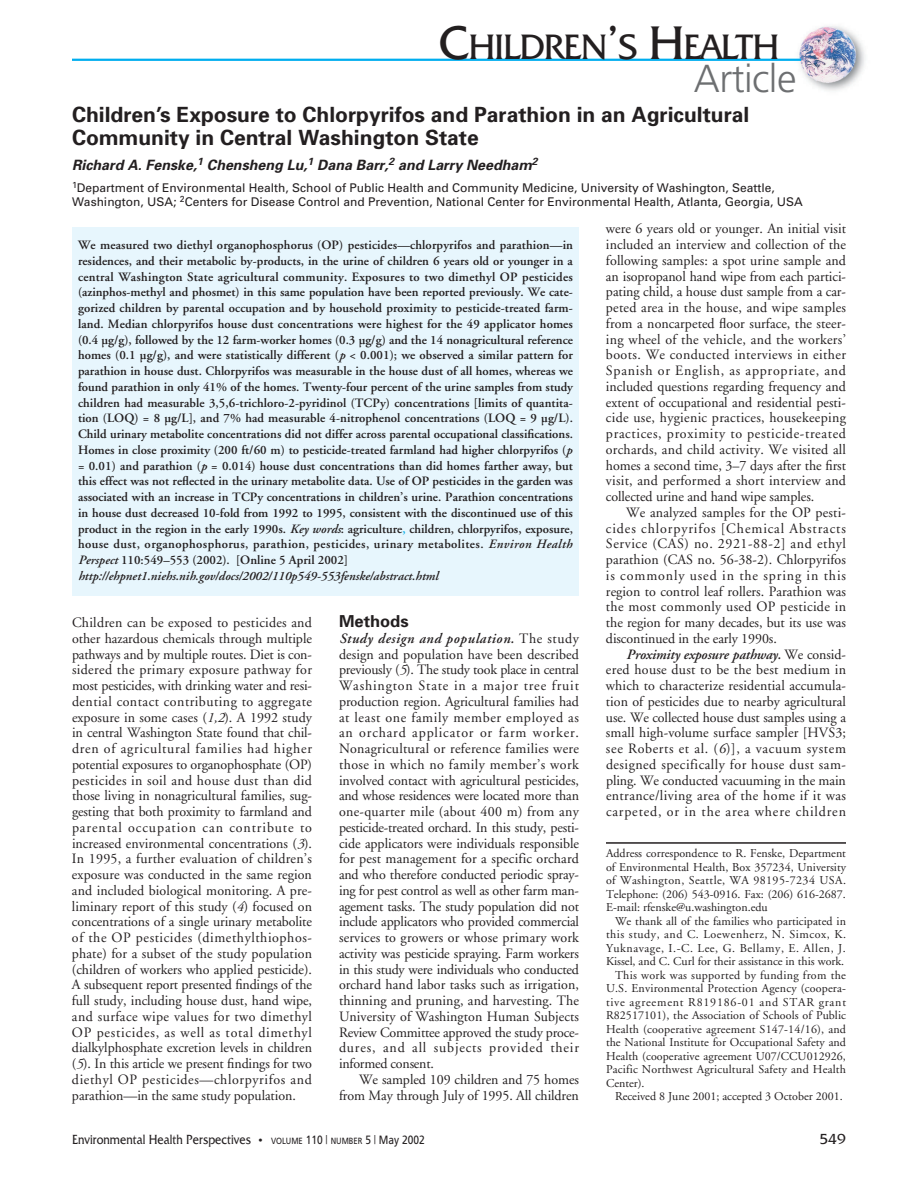
<style>
.page{position:relative;width:918px;height:1188px;background:#fff}
.page>*{position:absolute;margin:0;border:0;box-sizing:border-box;transform-origin:0 0}
.t1{font:300 39px "Frutiger";letter-spacing:-.015em;color:#6d6f71}
.t2{font:36px "Friz Quadrata IT Cby BT";letter-spacing:-.055em;color:#231f20}
.t3{font:700 21px/22.5px "Univers";color:#231f20}
.t4{font:700 16.5px "Univers";color:#231f20}
.t5{font:15px "Friz Quadrata IT Cby BT";color:#231f20}
.t6{font:14.25px/15.8px "Adobe Garamond";letter-spacing:-.005em;color:#231f20;text-align:justify}
.t7{font:italic 700 14.25px "Univers";color:#231f20}
.t8{font:13.5px "Friz Quadrata IT Cby BT";color:#231f20;scale:.85 1}
.t9{font:600 12.75px/15.8px "Adobe Garamond";color:#231f20}
.t10{font:12px/13.5px "Adobe Garamond";letter-spacing:.005em;color:#231f20;text-align:justify}
.t11{font:12px/13.5px "Univers";color:#231f20}
.t12{font:12px "Adobe Garamond";letter-spacing:.045em;color:#231f20}
.t13{font:12px "Adobe Garamond";letter-spacing:.025em;color:#231f20}
.t14{font:12px "Adobe Garamond";letter-spacing:.065em;color:#231f20}
.s1{font-size:48px}
.s2{font-style:italic}
.s3{color:#00ace7}
.s4{font-weight:600;font-style:italic}
.s5{font-size:10.5px}
.s6{font-family:"Frutiger";font-size:9px}
.s7{font-family:"Frutiger";font-size:12px}
.s8{font-family:"Frutiger";font-weight:300;font-size:12px}
</style>
<div class="page">
<hr style="left:606px;top:842px;width:240px;height:2px;background:#231f20">
<div style="left:72px;top:227px;width:507px;height:369px;background:#e7f6fd"></div>
<img style="left:787px;top:26px;width:78px;height:65px">
<hr style="left:72px;top:59px;width:729px;height:2px;background:#00aeef">
<h2 class="t2" style="left:439px;top:33px;width:343px"><span class="s1">C</span>HILDREN<span class="s1">’</span>S <span class="s1">H</span>EALTH</h2>
<h1 class="t1" style="left:694px;top:63px;width:104px">Article</h1>
<h3 class="t3" style="left:72px;top:106px;width:679px">Children’s Exposure to Chlorpyrifos and Parathion in an Agricultural<br>Community in Central Washington State</h3>
<p class="t7" style="left:72px;top:159px;width:467px">Richard A. Fenske,<sup>1</sup> Chensheng Lu,<sup>1</sup> Dana Barr,<sup>2</sup> and Larry Needham<sup>2</sup></p>
<p class="t11" style="left:72px;top:182px;width:732px"><sup>1</sup>Department of Environmental Health, School of Public Health and Community Medicine, University of Washington, Seattle,<br>Washington, USA; <sup>2</sup>Centers for Disease Control and Prevention, National Center for Environmental Health, Atlanta, Georgia, USA</p>
<p class="t9" style="left:78px;top:238px;width:497px">We measured two diethyl organophosphorus (OP) pesticides—chlorpyrifos and parathion—in residences, and their metabolic by-products, in the urine of children 6 years old or younger in a central Washington State agricultural community. Exposures to two dimethyl OP pesticides (azinphos-methyl and phosmet) in this same population have been reported previously. We cate&shy;gorized children by parental occupation and by household proximity to pesticide-treated farm&shy;land. Median chlorpyrifos house dust concentrations were highest for the 49 applicator homes (0.4 µg/g), followed by the 12 farm-worker homes (0.3 µg/g) and the 14 nonagricultural reference homes (0.1 µg/g), and were statistically different (<span class="s2">p</span> &lt; 0.001); we observed a similar pattern for parathion in house dust. Chlorpyrifos was measurable in the house dust of all homes, whereas we found parathion in only 41% of the homes. Twenty-four percent of the urine samples from study children had measurable 3,5,6-trichloro-2-pyridinol (TCPy) concentrations [limits of quantita&shy;tion (LOQ) = 8 µg/L], and 7% had measurable 4-nitrophenol concentrations (LOQ = 9 µg/L).<br>Child urinary metabolite concentrations did not differ across parental occupational classifications.<br>Homes in close proximity (200 ft/60 m) to pesticide-treated farmland had higher chlorpyrifos (<span class="s2">p </span>= 0.01) and parathion (<span class="s2">p</span> = 0.014) house dust concentrations than did homes farther away, but this effect was not reflected in the urinary metabolite data. Use of OP pesticides in the garden was associated with an increase in TCPy concentrations in children’s urine. Parathion concentrations in house dust decreased 10-fold from 1992 to 1995, consistent with the discontinued use of this product in the region in the early 1990s. <span class="s2">Key words</span>: agriculture<span class="s3">,</span> children, chlorpyrifos, exposure, house dust, organophosphorus, parathion, pesticides, urinary metabolites. <span class="s2">Environ Health Perspect</span> 110:549–553 (2002). [Online 5 April 2002] <span class="s2">http://ehpnet1.niehs.nih.gov/docs/2002/110p549-553fenske/abstract.html</span></p>
<p class="t6" style="left:72px;top:616px;width:242px">Children can be exposed to pesticides and other hazardous chemicals through multiple pathways and by multiple routes. Diet is con&shy;sidered the primary exposure pathway for most pesticides, with drinking water and resi&shy;dential contact contributing to aggregate exposure in some cases (<span class="s2">1,2</span>). A 1992 study in central Washington State found that chil&shy;dren of agricultural families had higher potential exposures to organophosphate (OP) pesticides in soil and house dust than did those living in nonagricultural families, sug&shy;gesting that both proximity to farmland and parental occupation can contribute to increased environmental concentrations (<span class="s2">3</span>).<br>In 1995, a further evaluation of children’s exposure was conducted in the same region and included biological monitoring. A pre&shy;liminary report of this study (<span class="s2">4</span>) focused on concentrations of a single urinary metabolite of the OP pesticides (dimethylthiophos&shy;phate) for a subset of the study population (children of workers who applied pesticide).<br>A subsequent report presented findings of the full study, including house dust, hand wipe, and surface wipe values for two dimethyl OP pesticides, as well as total dimethyl dialkylphosphate excretion levels in children (<span class="s2">5</span>). In this article we present findings for two diethyl OP pesticides—chlorpyrifos and parathion—in the same study population.</p>
<p class="t4" style="left:339px;top:615px;width:71px">Methods</p>
<p class="t6" style="left:339px;top:632px;width:242px"><span class="s4">Study design and population.</span> The study design and population have been described previously (<span class="s2">5</span>). The study took place in central Washington State in a major tree fruit production region. Agricultural families had at least one family member employed as an orchard applicator or farm worker.<br>Nonagricultural or reference families were those in which no family member’s work involved contact with agricultural pesticides, and whose residences were located more than one-quarter mile (about 400 m) from any pesticide-treated orchard. In this study, pesti&shy;cide applicators were individuals responsible for pest management for a specific orchard and who therefore conducted periodic spray&shy;ing for pest control as well as other farm man&shy;agement tasks. The study population did not include applicators who provided commercial services to growers or whose primary work activity was pesticide spraying. Farm workers in this study were individuals who conducted orchard hand labor tasks such as irrigation, thinning and pruning, and harvesting. The University of Washington Human Subjects Review Committee approved the study proce&shy;dures, and all subjects provided their informed consent.</p>
<p class="t6" style="left:339px;top:1073px;width:241px;text-align:right">We sampled 109 children and 75 homes from May through July of 1995. All children</p>
<p class="t6" style="left:606px;top:222px;width:242px">were 6 years old or younger. An initial visit included an interview and collection of the following samples: a spot urine sample and an isopropanol hand wipe from each partici&shy;pating child, a house dust sample from a car&shy;peted area in the house, and wipe samples from a noncarpeted floor surface, the steer&shy;ing wheel of the vehicle, and the workers’ boots. We conducted interviews in either Spanish or English, as appropriate, and included questions regarding frequency and extent of occupational and residential pesti&shy;cide use, hygienic practices, housekeeping practices, proximity to pesticide-treated orchards, and child activity. We visited all homes a second time, 3–7 days after the first visit, and performed a short interview and collected urine and hand wipe samples.</p>
<p class="t6" style="left:606px;top:506px;width:242px;text-indent:20px">We analyzed samples for the OP pesti&shy;cides chlorpyrifos [Chemical Abstracts Service (CAS) no. 2921-88-2] and ethyl parathion (CAS no. 56-38-2). Chlorpyrifos is commonly used in the spring in this region to control leaf rollers. Parathion was the most commonly used OP pesticide in the region for many decades, but its use was discontinued in the early 1990s.</p>
<p class="t6" style="left:606px;top:647px;width:242px;text-indent:20px"><span class="s4">Proximity exposure pathway.</span> We consid&shy;ered house dust to be the best medium in which to characterize residential accumula&shy;tion of pesticides due to nearby agricultural use. We collected house dust samples using a small high-volume surface sampler [HVS3; see Roberts et al. (<span class="s2">6</span>)], a vacuum system designed specifically for house dust sam&shy;pling. We conducted vacuuming in the main entrance/living area of the home if it was carpeted, or in the area where children</p>
<p class="t10" style="left:606px;top:848px;width:242px">Address correspondence to R. Fenske, Department of Environmental Health, Box 357234, University of Washington, Seattle, WA 98195-7234 USA.<br>Telephone: (206) 543-0916. Fax: (206) 616-2687.<br>E-mail: rfenske@u.washington.edu</p>
<p class="t10" style="left:615px;top:915px;width:233px">We thank all of the families who participated in</p>
<p class="t12" style="left:606px;top:930px;width:242px">this study, and C. Loewenherz, N. Simcox, K.</p>
<p class="t12" style="left:606px;top:943px;width:241px">Yuknavage, I.-C. Lee, G. Bellamy, E. Allen, J.</p>
<p class="t10" style="left:606px;top:956px;width:240px">Kissel, and C. Curl for their assistance in this work.</p>
<p class="t13" style="left:615px;top:970px;width:232px">This work was supported by funding from the</p>
<p class="t10" style="left:606px;top:983px;width:242px">U.S. Environmental Protection Agency (coopera-</p>
<p class="t14" style="left:606px;top:997px;width:242px">tive agreement R819186-01 and STAR grant</p>
<p class="t10" style="left:606px;top:1010px;width:241px">R82517101), the Association of Schools of Public</p>
<p class="t10" style="left:606px;top:1023px;width:241px">Health (cooperative agreement S147-14/16), and</p>
<p class="t10" style="left:606px;top:1037px;width:242px">the National Institute for Occupational Safety and</p>
<p class="t10" style="left:606px;top:1050px;width:241px">Health (cooperative agreement U07/CCU012926,</p>
<p class="t10" style="left:606px;top:1064px;width:242px">Pacific Northwest Agricultural Safety and Health</p>
<p class="t10" style="left:606px;top:1077px;width:40px">Center).</p>
<p class="t10" style="left:615px;top:1091px;width:229px">Received 8 June 2001; accepted 3 October 2001.</p>
<p class="t8" style="left:72px;top:1134px;width:417px">Environmental Health Perspectives <span class="s5">•</span> <span class="s6">VOLUME</span> <span class="s7">110</span> <span class="s8">|</span> <span class="s6">NUMBER</span> <span class="s7">5</span> <span class="s8">|</span> <span class="s7">May 2002</span></p>
<p class="t5" style="left:819px;top:1133px;width:28px">549</p>
</div>
